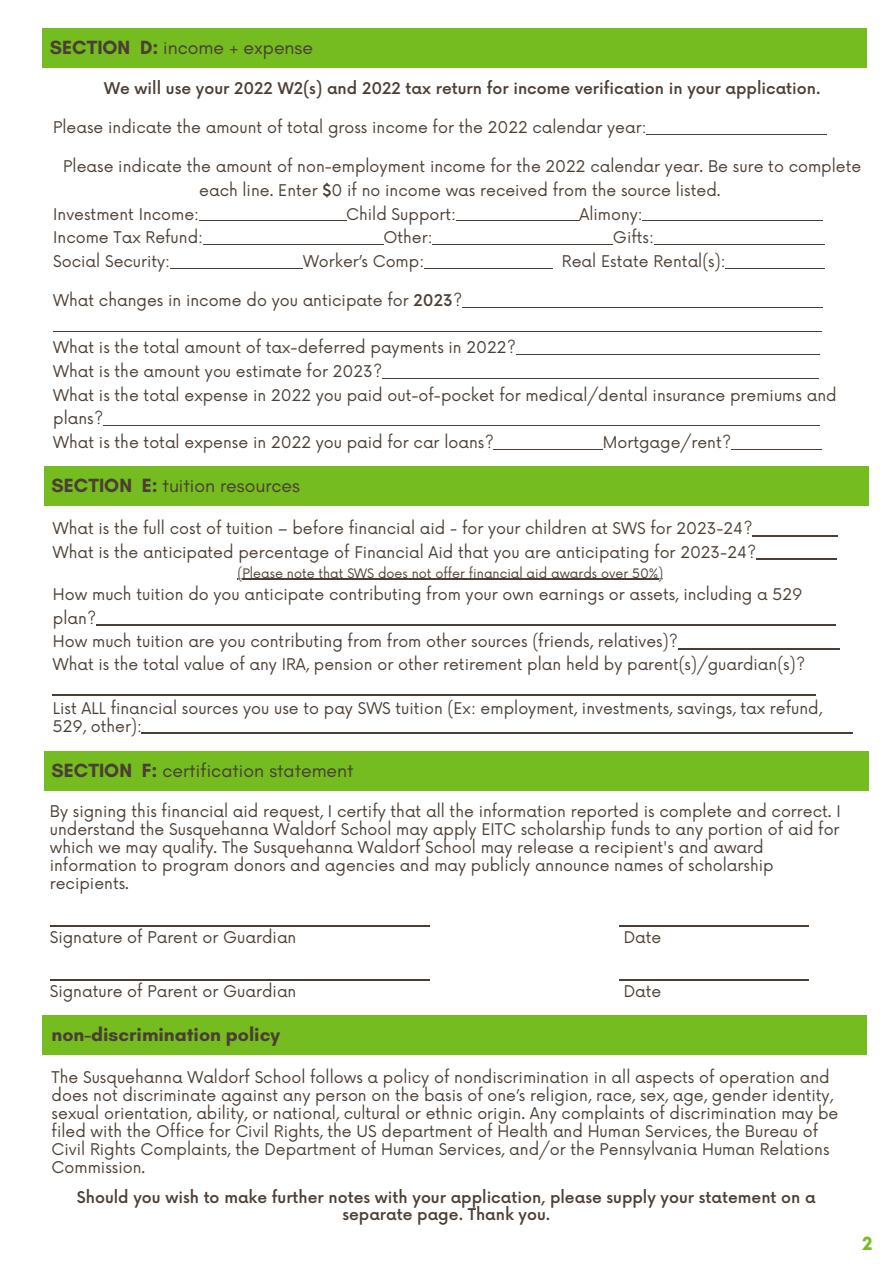
<style>
.page{position:relative;width:893px;height:1264px;background:#fff}
.page>*{position:absolute;margin:0;border:0;box-sizing:border-box;transform-origin:0 0}
.t1{font:19.5px "Glacial Indifference";color:#4b3f35}
.t2{font:700 19.5px "Glacial Indifference";color:#4b3f35}
.t3{font:700 19.5px "Glacial Indifference";color:#74bc1f}
.t4{font:15.75px/18px "Now";color:#4b3f35}
.t5{font:500 15.75px/18px "Now";color:#4b3f35;text-align:center}
.t6{font:12.75px "Now";color:#4b3f35}
.s1{font-weight:700}
.s2{font-weight:500}
</style>
<div class="page">
<div style="left:45px;top:751px;width:823px;height:40px;background:#74bc1f"></div>
<hr style="left:50px;top:925px;width:379px;height:1px;background:#4b3f35">
<hr style="left:619px;top:925px;width:189px;height:1px;background:#4b3f35">
<hr style="left:50px;top:979px;width:379px;height:1px;background:#4b3f35">
<hr style="left:619px;top:979px;width:189px;height:1px;background:#4b3f35">
<hr style="left:646px;top:134px;width:180px;height:1px;background:#4b3f35">
<hr style="left:199px;top:220px;width:147px;height:1px;background:#4b3f35">
<hr style="left:456px;top:220px;width:123px;height:1px;background:#4b3f35">
<hr style="left:642px;top:220px;width:181px;height:1px;background:#4b3f35">
<hr style="left:203px;top:244px;width:180px;height:1px;background:#4b3f35">
<hr style="left:432px;top:244px;width:181px;height:1px;background:#4b3f35">
<hr style="left:654px;top:244px;width:170px;height:1px;background:#4b3f35">
<hr style="left:170px;top:268px;width:133px;height:1px;background:#4b3f35">
<hr style="left:424px;top:268px;width:128px;height:1px;background:#4b3f35">
<hr style="left:725px;top:268px;width:100px;height:1px;background:#4b3f35">
<hr style="left:462px;top:307px;width:360px;height:1px;background:#4b3f35">
<hr style="left:53px;top:330px;width:768px;height:1px;background:#4b3f35">
<hr style="left:516px;top:354px;width:303px;height:1px;background:#4b3f35">
<hr style="left:382px;top:378px;width:436px;height:1px;background:#4b3f35">
<hr style="left:103px;top:425px;width:716px;height:1px;background:#4b3f35">
<hr style="left:493px;top:448px;width:110px;height:1px;background:#4b3f35">
<hr style="left:731px;top:448px;width:90px;height:1px;background:#4b3f35">
<div style="left:42px;top:29px;width:824px;height:39px;background:#74bc1f"></div>
<hr style="left:752px;top:535px;width:85px;height:1px;background:#4b3f35">
<hr style="left:756px;top:558px;width:80px;height:2px;background:#4b3f35">
<hr style="left:237px;top:579px;width:426px;height:1px;background:#4b3f35">
<hr style="left:96px;top:624px;width:739px;height:1px;background:#4b3f35">
<hr style="left:678px;top:648px;width:161px;height:1px;background:#4b3f35">
<hr style="left:53px;top:694px;width:763px;height:1px;background:#4b3f35">
<hr style="left:142px;top:733px;width:710px;height:1px;background:#4b3f35">
<div style="left:45px;top:466px;width:823px;height:39px;background:#74bc1f"></div>
<div style="left:42px;top:1015px;width:824px;height:39px;background:#74bc1f"></div>
<p class="t1" style="left:50px;top:35px;width:264px"><span class="s1">SECTION D:</span> income + expense</p>
<p class="t5" style="left:104px;top:80px;width:718px">We will use your 2022 W2(s) and 2022 tax return for income verification in your application.</p>
<p class="t4" style="left:53px;top:119px;width:594px">Please indicate the amount of total gross income for the 2022 calendar year:</p>
<p class="t4" style="left:63px;top:158px;width:799px">Please indicate the amount of non-employment income for the 2022 calendar year. Be sure to complete</p>
<p class="t4" style="left:199px;top:182px;width:523px">each line. Enter <span class="s2">$</span>0 if no income was received from the source listed.</p>
<p class="t4" style="left:53px;top:206px;width:147px">Investment Income:</p>
<p class="t4" style="left:346px;top:206px;width:111px">Child Support:</p>
<p class="t4" style="left:579px;top:206px;width:65px">Alimony:</p>
<p class="t4" style="left:53px;top:229px;width:151px">Income Tax Refund:</p>
<p class="t4" style="left:383px;top:229px;width:51px">Other:</p>
<p class="t4" style="left:613px;top:229px;width:43px">Gifts:</p>
<p class="t4" style="left:53px;top:253px;width:118px">Social Security:</p>
<p class="t4" style="left:303px;top:253px;width:123px">Worker’s Comp:</p>
<p class="t4" style="left:562px;top:253px;width:165px">Real Estate Rental(s):</p>
<p class="t4" style="left:53px;top:292px;width:410px">What changes in income do you anticipate for <span class="s2">2023</span>?</p>
<p class="t4" style="left:53px;top:337px;width:784px;line-height:23.5px">What is the total amount of tax-deferred payments in 2022?<br>What is the amount you estimate for 2023?<br>What is the total expense in 2022 you paid out-of-pocket for medical/dental insurance premiums and plans?<br>What is the total expense in 2022 you paid for car loans?</p>
<p class="t4" style="left:603px;top:434px;width:130px">Mortgage/rent?</p>
<p class="t1" style="left:52px;top:473px;width:250px"><span class="s1">SECTION E:</span> tuition resources</p>
<p class="t4" style="left:53px;top:517px;width:704px;line-height:23.4px">What is the full cost of tuition – before financial aid - for your children at SWS for 2023-24?<br>What is the anticipated percentage of Financial Aid that you are anticipating for 2023-24?</p>
<p class="t6" style="left:237px;top:566px;width:427px">(Please note that SWS does not offer financial aid awards over 50%)</p>
<p class="t4" style="left:53px;top:583px;width:753px;line-height:23.4px">How much tuition do you anticipate contributing from your own earnings or assets, including a 529 plan?<br>How much tuition are you contributing from from other sources (friends, relatives)?<br>What is the total value of any IRA, pension or other retirement plan held by parent(s)/guardian(s)?</p>
<p class="t4" style="left:53px;top:700px;width:770px">List ALL financial sources you use to pay SWS tuition (Ex: employment, investments, savings, tax refund,<br>529, other):</p>
<p class="t1" style="left:52px;top:758px;width:303px"><span class="s1">SECTION F:</span> certification statement</p>
<p class="t4" style="left:50px;top:802px;width:792px">By signing this financial aid request, I certify that all the information reported is complete and correct. I understand the Susquehanna Waldorf School may apply EITC scholarship funds to any portion of aid for which we may qualify. The Susquehanna Waldorf School may release a recipient's and award information to program donors and agencies and may publicly announce names of scholarship recipients.</p>
<p class="t4" style="left:50px;top:928px;width:248px">Signature of Parent or Guardian</p>
<p class="t4" style="left:623px;top:928px;width:39px">Date</p>
<p class="t4" style="left:50px;top:982px;width:248px">Signature of Parent or Guardian</p>
<p class="t4" style="left:623px;top:982px;width:39px">Date</p>
<p class="t2" style="left:52px;top:1022px;width:230px">non-discrimination policy</p>
<p class="t4" style="left:52px;top:1069px;width:788px">The Susquehanna Waldorf School follows a policy of nondiscrimination in all aspects of operation and does not discriminate against any person on the basis of one’s religion, race, sex, age, gender identity, sexual orientation, ability, or national, cultural or ethnic origin. Any complaints of discrimination may be filed with the Office for Civil Rights, the US department of Health and Human Services, the Bureau of Civil Rights Complaints, the Department of Human Services, and/or the Pennsylvania Human Relations Commission.</p>
<p class="t5" style="left:77px;top:1188px;width:740px">Should you wish to make further notes with your application, please supply your statement on a separate page. Thank you.</p>
<p class="t3" style="left:862px;top:1231px;width:12px">2</p>
</div>
